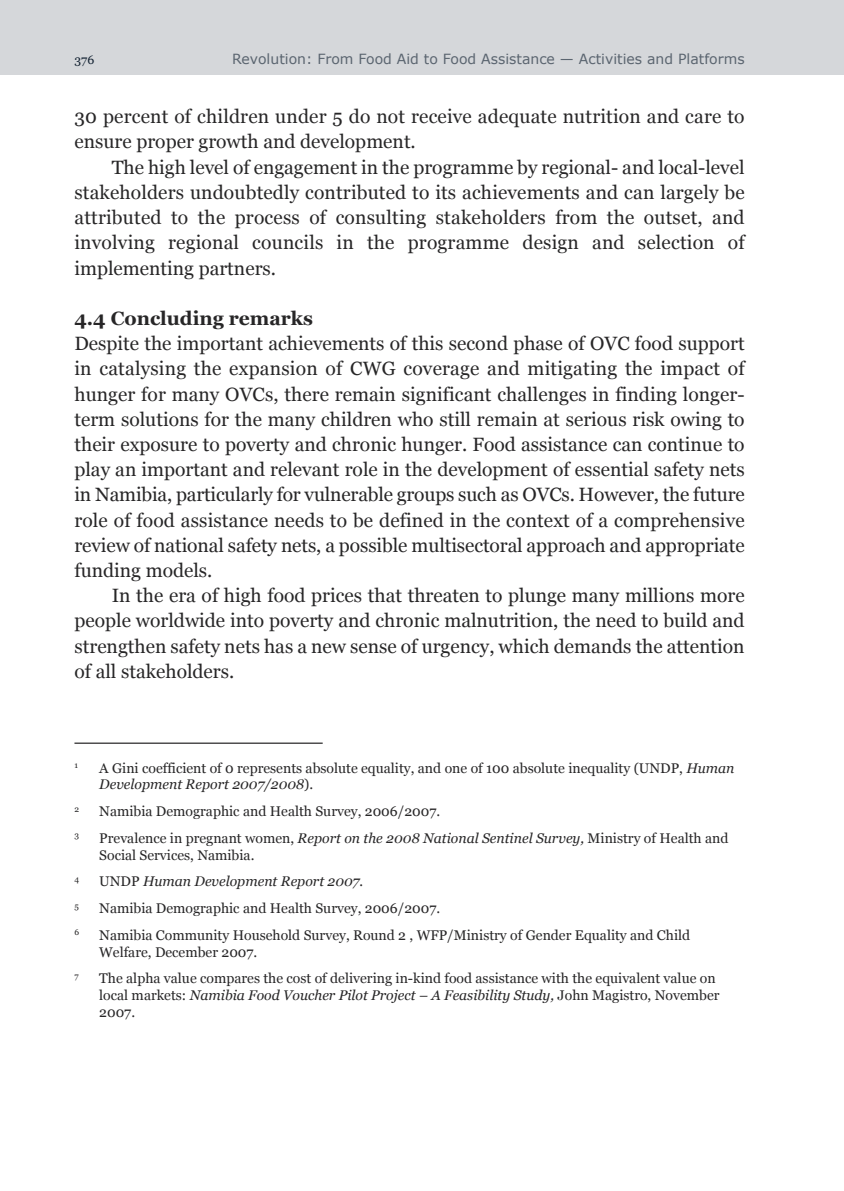
<style>
.page{position:relative;width:844px;height:1191px;background:#fff}
.page>*{position:absolute;margin:0;border:0;box-sizing:border-box;transform-origin:0 0}
.t1{font:19.25px/25.2px "Georgia";color:#272627;text-align:justify}
.t2{font:700 19.25px "Georgia";color:#272627}
.t3{font:14px/16.8px "Georgia";color:#272627}
.t4{font:14px "Verdana";color:#5b6570}
.t5{font:italic 14px "Georgia";color:#272627}
.t6{font:12.25px "Georgia";color:#142333}
.t7{font:8.4px "Georgia";color:#272627}
.s1{font-style:italic}
.s2{font-style:normal}
</style>
<div class="page">
<div style="left:0;top:0;width:843px;height:74px;background:#d5d7da"></div>
<hr style="left:74px;top:742px;width:248px;height:2px;background:#272627">
<p class="t6" style="left:74px;top:53px;width:21px">376</p>
<p class="t4" style="left:232px;top:49px;width:514px">Revolution: From Food Aid to Food Assistance — Activities and Platforms</p>
<p class="t1" style="left:74px;top:104px;width:671px">30 percent of children under 5 do not receive adequate nutrition and care to ensure proper growth and development.</p>
<p class="t1" style="left:74px;top:154px;width:671px;text-indent:37px">The high level of engagement in the programme by regional- and local-level stakeholders undoubtedly contributed to its achievements and can largely be attributed to the process of consulting stakeholders from the outset, and involving regional councils in the programme design and selection of implementing partners.</p>
<p class="t2" style="left:74px;top:307px;width:240px">4.4 Concluding remarks</p>
<p class="t1" style="left:74px;top:331px;width:671px">Despite the important achievements of this second phase of OVC food support in catalysing the expansion of CWG coverage and mitigating the impact of hunger for many OVCs, there remain significant challenges in finding longer&shy;term solutions for the many children who still remain at serious risk owing to their exposure to poverty and chronic hunger. Food assistance can continue to play an important and relevant role in the development of essential safety nets in Namibia, particularly for vulnerable groups such as OVCs. However, the future role of food assistance needs to be defined in the context of a comprehensive review of national safety nets, a possible multisectoral approach and appropriate funding models.</p>
<p class="t1" style="left:74px;top:583px;width:671px;text-indent:37px">In the era of high food prices that threaten to plunge many millions more people worldwide into poverty and chronic malnutrition, the need to build and strengthen safety nets has a new sense of urgency, which demands the attention of all stakeholders.</p>
<p class="t7" style="left:74px;top:760px;width:5px">1</p>
<p class="t3" style="left:99px;top:759px;width:636px">A Gini coefficient of 0 represents absolute equality, and one of 100 absolute inequality (UNDP, <span class="s1">Human<br>Development Report 2007/2008</span>).</p>
<p class="t7" style="left:74px;top:804px;width:6px">2</p>
<p class="t3" style="left:99px;top:803px;width:342px">Namibia Demographic and Health Survey, 2006/2007.</p>
<p class="t7" style="left:74px;top:830px;width:6px">3</p>
<p class="t3" style="left:99px;top:829px;width:630px">Prevalence in pregnant women, <span class="s1">Report on the 2008 National Sentinel Survey,</span> Ministry of Health and<br>Social Services, Namibia.</p>
<p class="t7" style="left:74px;top:874px;width:6px">4</p>
<p class="t5" style="left:99px;top:873px;width:265px"><span class="s2">UNDP</span> Human Development Report 2007.</p>
<p class="t7" style="left:74px;top:901px;width:6px">5</p>
<p class="t3" style="left:99px;top:900px;width:342px">Namibia Demographic and Health Survey, 2006/2007.</p>
<p class="t7" style="left:74px;top:927px;width:6px">6</p>
<p class="t3" style="left:99px;top:926px;width:592px">Namibia Community Household Survey, Round 2 , WFP/Ministry of Gender Equality and Child<br>Welfare, December 2007.</p>
<p class="t7" style="left:74px;top:971px;width:6px">7</p>
<p class="t3" style="left:99px;top:970px;width:621px">The alpha value compares the cost of delivering in-kind food assistance with the equivalent value on local markets: <span class="s1">Namibia Food Voucher Pilot Project – A Feasibility Study,</span> John Magistro, November<br>2007.</p>
</div>
